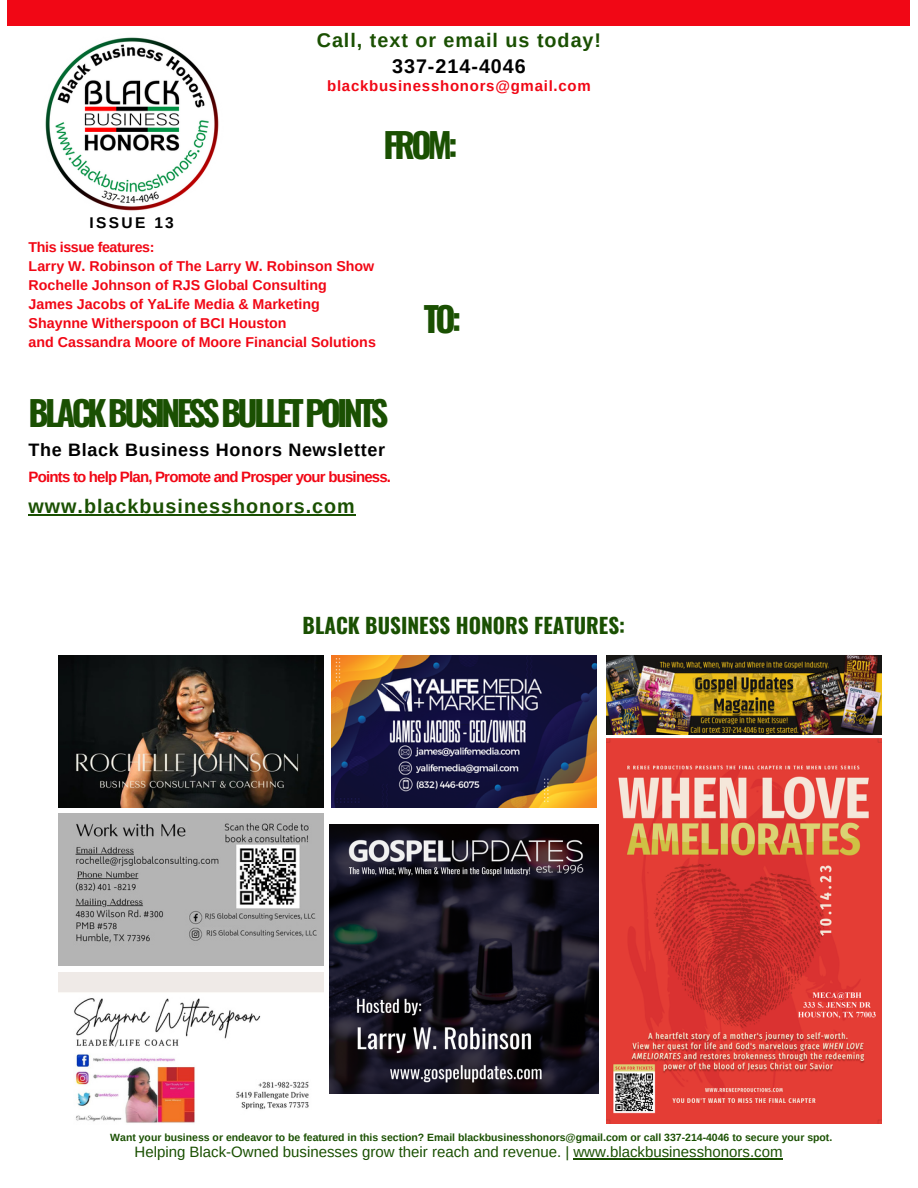
<style>
.page{position:relative;width:918px;height:1188px;background:#fff}
.page>*{position:absolute;margin:0;border:0;box-sizing:border-box;transform-origin:0 0}
.t1{font:700 34.35px "Oswald";letter-spacing:-.11em;color:#1a5002}
.t2{font:700 21.15px "Oswald";color:#1a5002}
.t3{font:700 19.8px "Arimo";letter-spacing:.05em;color:#1a5002}
.t4{font:700 19.8px "Arimo";letter-spacing:.05em;color:#000}
.t5{font:700 18px "Arimo";letter-spacing:.035em;color:#000}
.t6{font:700 15.45px "Arimo";letter-spacing:.15em;color:#000}
.t7{font:15px "Arimo";color:#1a5002}
.t8{font:700 15px "Arimo";letter-spacing:-.055em;color:#f10715}
.t9{font:700 15px "Arimo";letter-spacing:.05em;color:#f10715}
.t10{font:700 14.25px "Arimo";color:#f10715}
.t11{font:700 14.25px "Arimo";letter-spacing:-.03em;color:#f10715}
.t12{font:700 10.5px "Arimo";color:#1a5002}
</style>
<div class="page">
<div style="left:8px;top:0;width:902px;height:26px;background:#f10715"></div>
<img style="left:45px;top:37px;width:174px;height:174px">
<img style="left:607px;top:655px;width:274px;height:79px">
<img style="left:58px;top:655px;width:266px;height:152px">
<img style="left:58px;top:814px;width:266px;height:152px">
<img style="left:58px;top:972px;width:266px;height:151px">
<img style="left:329px;top:825px;width:269px;height:268px">
<img style="left:331px;top:655px;width:266px;height:152px">
<img style="left:607px;top:739px;width:274px;height:384px">
<svg style="left:29px;top:514px;width:16px;height:1px"></svg>
<hr style="left:45px;top:514px;width:311px;height:1px;background:#1a5002">
<hr style="left:573px;top:1158px;width:210px;height:1px;background:#1a5002">
<p class="t3" style="left:317px;top:29px;width:286px">Call, text or email us today!</p>
<p class="t4" style="left:392px;top:55px;width:135px">337-214-4046</p>
<p class="t9" style="left:327px;top:77px;width:265px">blackbusinesshonors@gmail.com</p>
<p class="t1" style="left:383px;top:118px;width:76px">FROM:</p>
<p class="t6" style="left:90px;top:214px;width:86px">ISSUE 13</p>
<p class="t11" style="left:29px;top:239px;width:127px">This issue features:</p>
<p class="t10" style="left:29px;top:258px;width:347px">Larry W. Robinson of The Larry W. Robinson Show</p>
<p class="t10" style="left:29px;top:277px;width:300px">Rochelle Johnson of RJS Global Consulting</p>
<p class="t10" style="left:29px;top:296px;width:293px">James Jacobs of YaLife Media &amp; Marketing</p>
<p class="t10" style="left:29px;top:315px;width:259px">Shaynne Witherspoon of BCI Houston</p>
<p class="t10" style="left:29px;top:334px;width:349px">and Cassandra Moore of Moore Financial Solutions</p>
<p class="t1" style="left:424px;top:292px;width:39px">TO:</p>
<p class="t1" style="left:29px;top:386px;width:361px">BLACKBUSINESSBULLETPOINTS</p>
<p class="t5" style="left:29px;top:440px;width:358px">The Black Business Honors Newsletter</p>
<p class="t8" style="left:29px;top:469px;width:364px">Points to help Plan, Promote and Prosper your business.</p>
<p class="t3" style="left:29px;top:495px;width:328px">www.blackbusinesshonors.com</p>
<p class="t2" style="left:303px;top:609px;width:324px">BLACK BUSINESS HONORS FEATURES:</p>
<p class="t12" style="left:110px;top:1132px;width:724px">Want your business or endeavor to be featured in this section? Email blackbusinesshonors@gmail.com or call 337-214-4046 to secure your spot.</p>
<p class="t7" style="left:135px;top:1144px;width:650px">Helping Black-Owned businesses grow their reach and revenue. | www.blackbusinesshonors.com</p>
</div>
